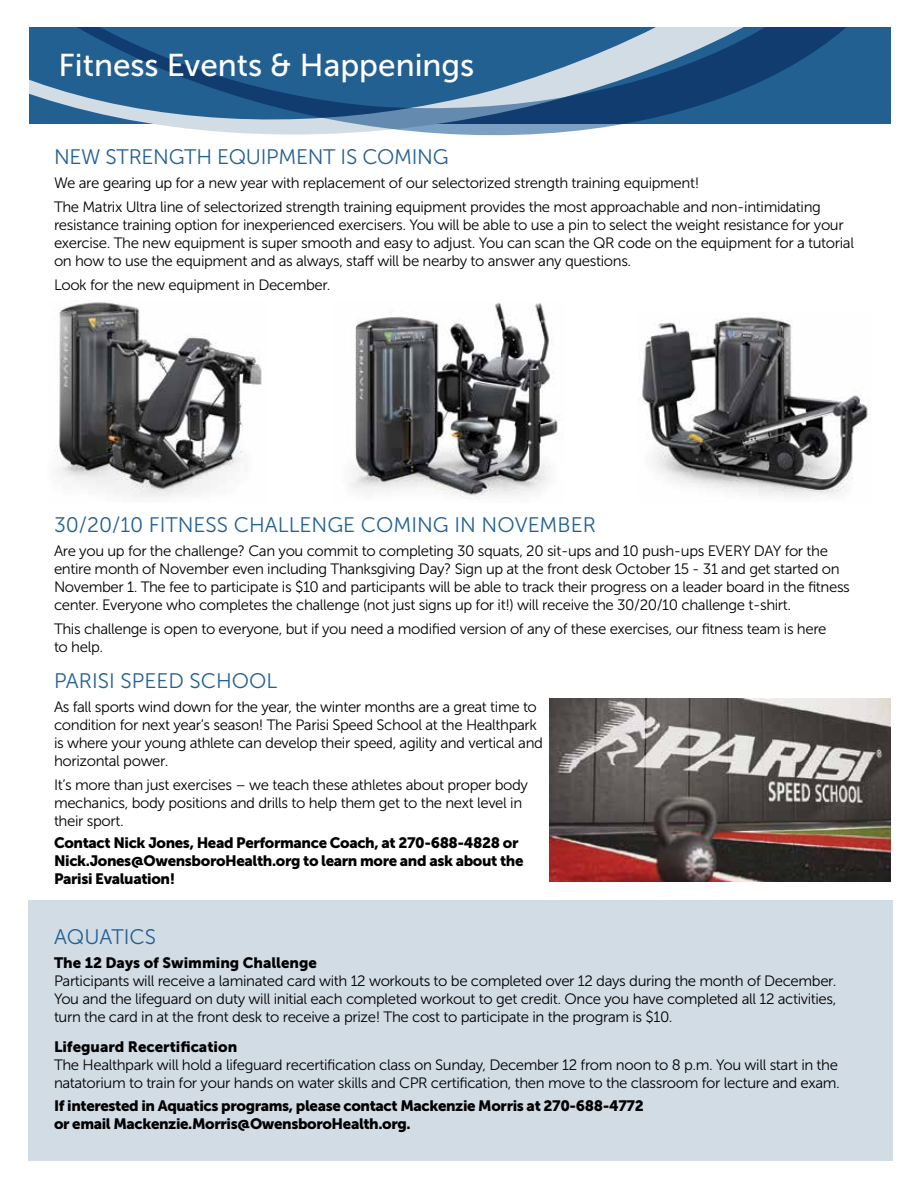
<style>
.page{position:relative;width:918px;height:1188px;background:#fff}
.page>*{position:absolute;margin:0;border:0;box-sizing:border-box;transform-origin:0 0}
.t1{font:31.5px "Museo Sans 500";color:#fff}
.t2{font:21px "Museo Sans 300";color:#236092}
.t3{font:15px/18px "Museo Sans 300";letter-spacing:-.025em;color:#000}
.t4{font:15px/18px "Museo Sans 900";letter-spacing:-.025em;color:#000}
.t5{font:15px "Museo Sans 900";color:#000}
</style>
<div class="page">
<div style="left:28px;top:901px;width:864px;height:260px;background:#d2dce5"></div>
<svg style="left:29px;top:27px;width:862px;height:109px;fill:#236092"></svg>
<img style="left:550px;top:698px;width:341px;height:183px">
<img style="left:56px;top:300px;width:206px;height:197px">
<img style="left:349px;top:303px;width:212px;height:196px">
<img style="left:640px;top:317px;width:231px;height:179px">
<h1 class="t1" style="left:58px;top:48px;width:417px">Fitness Events &amp; Happenings</h1>
<h2 class="t2" style="left:54px;top:146px;width:396px">NEW STRENGTH EQUIPMENT IS COMING</h2>
<p class="t3" style="left:54px;top:171px;width:768px;line-height:24px">We are gearing up for a new year with replacement of our selectorized strength training equipment!<br>The Matrix Ultra line of selectorized strength training equipment provides the most approachable and non-intimidating</p>
<p class="t3" style="left:54px;top:216px;width:802px">resistance training option for inexperienced exercisers. You will be able to use a pin to select the weight resistance for your exercise. The new equipment is super smooth and easy to adjust. You can scan the QR code on the equipment for a tutorial on how to use the equipment and as always, staff will be nearby to answer any questions.</p>
<p class="t3" style="left:54px;top:276px;width:278px">Look for the new equipment in December.</p>
<h2 class="t2" style="left:54px;top:513px;width:543px">30/20/10 FITNESS CHALLENGE COMING IN NOVEMBER</h2>
<p class="t3" style="left:54px;top:542px;width:797px">Are you up for the challenge? Can you commit to completing 30 squats, 20 sit-ups and 10 push-ups EVERY DAY for the entire month of November even including Thanksgiving Day? Sign up at the front desk October 15 - 31 and get started on November 1. The fee to participate is $10 and participants will be able to track their progress on a leader board in the fitness center. Everyone who completes the challenge (not just signs up for it!) will receive the 30/20/10 challenge t-shirt.</p>
<p class="t3" style="left:54px;top:620px;width:774px">This challenge is open to everyone, but if you need a modified version of any of these exercises, our fitness team is here to help.</p>
<h2 class="t2" style="left:54px;top:669px;width:225px">PARISI SPEED SCHOOL</h2>
<p class="t3" style="left:54px;top:698px;width:491px">As fall sports wind down for the year, the winter months are a great time to condition for next year’s season! The Parisi Speed School at the Healthpark is where your young athlete can develop their speed, agility and vertical and horizontal power.</p>
<p class="t3" style="left:54px;top:776px;width:476px">It’s more than just exercises – we teach these athletes about proper body mechanics, body positions and drills to help them get to the next level in their sport.</p>
<p class="t4" style="left:54px;top:834px;width:471px">Contact Nick Jones, Head Performance Coach, at 270-688-4828 or<br>Nick.Jones@OwensboroHealth.org to learn more and ask about the<br>Parisi Evaluation!</p>
<h2 class="t2" style="left:54px;top:926px;width:104px">AQUATICS</h2>
<p class="t5" style="left:54px;top:954px;width:265px">The 12 Days of Swimming Challenge</p>
<p class="t3" style="left:54px;top:972px;width:784px;text-align:justify">Participants will receive a laminated card with 12 workouts to be completed over 12 days during the month of December.<br>You and the lifeguard on duty will initial each completed workout to get credit. Once you have completed all 12 activities, turn the card in at the front desk to receive a prize! The cost to participate in the program is $10.</p>
<p class="t5" style="left:54px;top:1038px;width:185px">Lifeguard Recertification</p>
<p class="t3" style="left:54px;top:1056px;width:787px">The Healthpark will hold a lifeguard recertification class on Sunday, December 12 from noon to 8 p.m. You will start in the natatorium to train for your hands on water skills and CPR certification, then move to the classroom for lecture and exam.</p>
<p class="t4" style="left:54px;top:1096px;width:591px">If interested in Aquatics programs, please contact Mackenzie Morris at 270-688-4772 or email Mackenzie.Morris@OwensboroHealth.org.</p>
</div>
